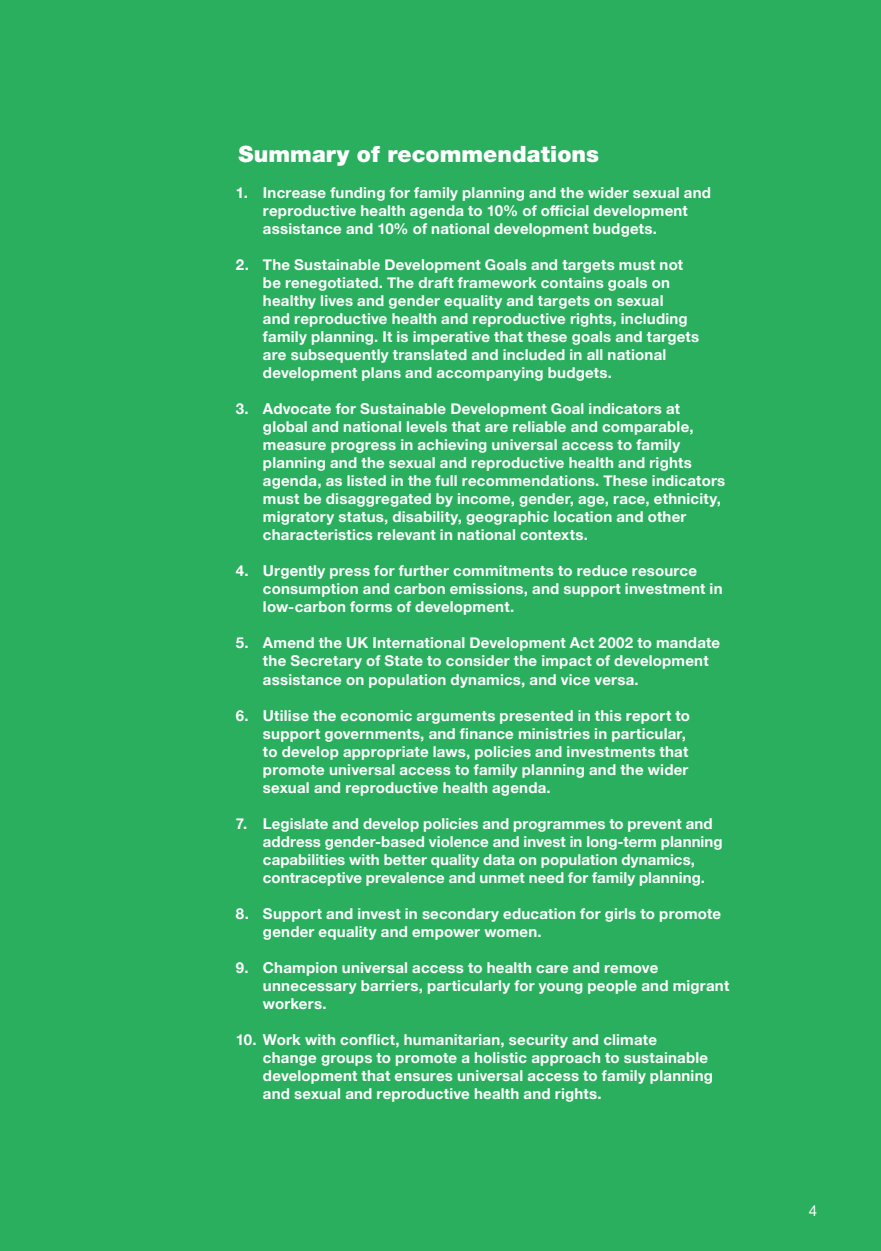
<style>
.page{position:relative;width:881px;height:1251px;background:#fff}
.page>*{position:absolute;margin:0;border:0;box-sizing:border-box;transform-origin:0 0}
.Sub_Heading_and_Boxe{font:900 22.5px "Helvetica Neue";letter-spacing:.005em;color:#fff}
.t1{font:700 15px/18px "Helvetica Neue";letter-spacing:.015em;color:#fff}
.t2{font:15px "Helvetica Neue";color:#fff}
</style>
<div class="page">
<div style="left:0;top:0;width:880px;height:1250px;background:#29af5d"></div>
<p class="Sub_Heading_and_Boxe" style="left:238px;top:141px;width:362px">Summary of recommendations</p>
<p class="t1" style="left:263px;top:184px;width:449px;text-indent:-27px">1. Increase funding for family planning and the wider sexual and reproductive health agenda to 10% of official development assistance and 10% of national development budgets.</p>
<p class="t1" style="left:263px;top:256px;width:437px;text-indent:-27px">2. The Sustainable Development Goals and targets must not be renegotiated. The draft framework contains goals on healthy lives and gender equality and targets on sexual<br>and reproductive health and reproductive rights, including family planning. It is imperative that these goals and targets are subsequently translated and included in all national development plans and accompanying budgets.</p>
<p class="t1" style="left:263px;top:400px;width:463px;text-indent:-27px">3. Advocate for Sustainable Development Goal indicators at global and national levels that are reliable and comparable, measure progress in achieving universal access to family planning and the sexual and reproductive health and rights agenda, as listed in the full recommendations. These indicators must be disaggregated by income, gender, age, race, ethnicity, migratory status, disability, geographic location and other characteristics relevant in national contexts.</p>
<p class="t1" style="left:263px;top:562px;width:461px;text-indent:-27px">4. Urgently press for further commitments to reduce resource consumption and carbon emissions, and support investment in low-carbon forms of development.</p>
<p class="t1" style="left:263px;top:634px;width:458px;text-indent:-27px">5. Amend the UK International Development Act 2002 to mandate the Secretary of State to consider the impact of development assistance on population dynamics, and vice versa.</p>
<p class="t1" style="left:263px;top:706px;width:428px;text-indent:-27px">6. Utilise the economic arguments presented in this report to support governments, and finance ministries in particular, to develop appropriate laws, policies and investments that promote universal access to family planning and the wider sexual and reproductive health agenda.</p>
<p class="t1" style="left:263px;top:814px;width:461px;text-indent:-27px">7. Legislate and develop policies and programmes to prevent and address gender-based violence and invest in long-term planning capabilities with better quality data on population dynamics, contraceptive prevalence and unmet need for family planning.</p>
<p class="t1" style="left:263px;top:904px;width:459px;text-indent:-27px">8. Support and invest in secondary education for girls to promote gender equality and empower women.</p>
<p class="t1" style="left:263px;top:958px;width:467px;text-indent:-27px">9. Champion universal access to health care and remove unnecessary barriers, particularly for young people and migrant workers.</p>
<p class="t1" style="left:263px;top:1030px;width:451px;text-indent:-27px">10. Work with conflict, humanitarian, security and climate change groups to promote a holistic approach to sustainable development that ensures universal access to family planning and sexual and reproductive health and rights.</p>
<p class="t2" style="left:808px;top:1201px;width:10px">4</p>
</div>
